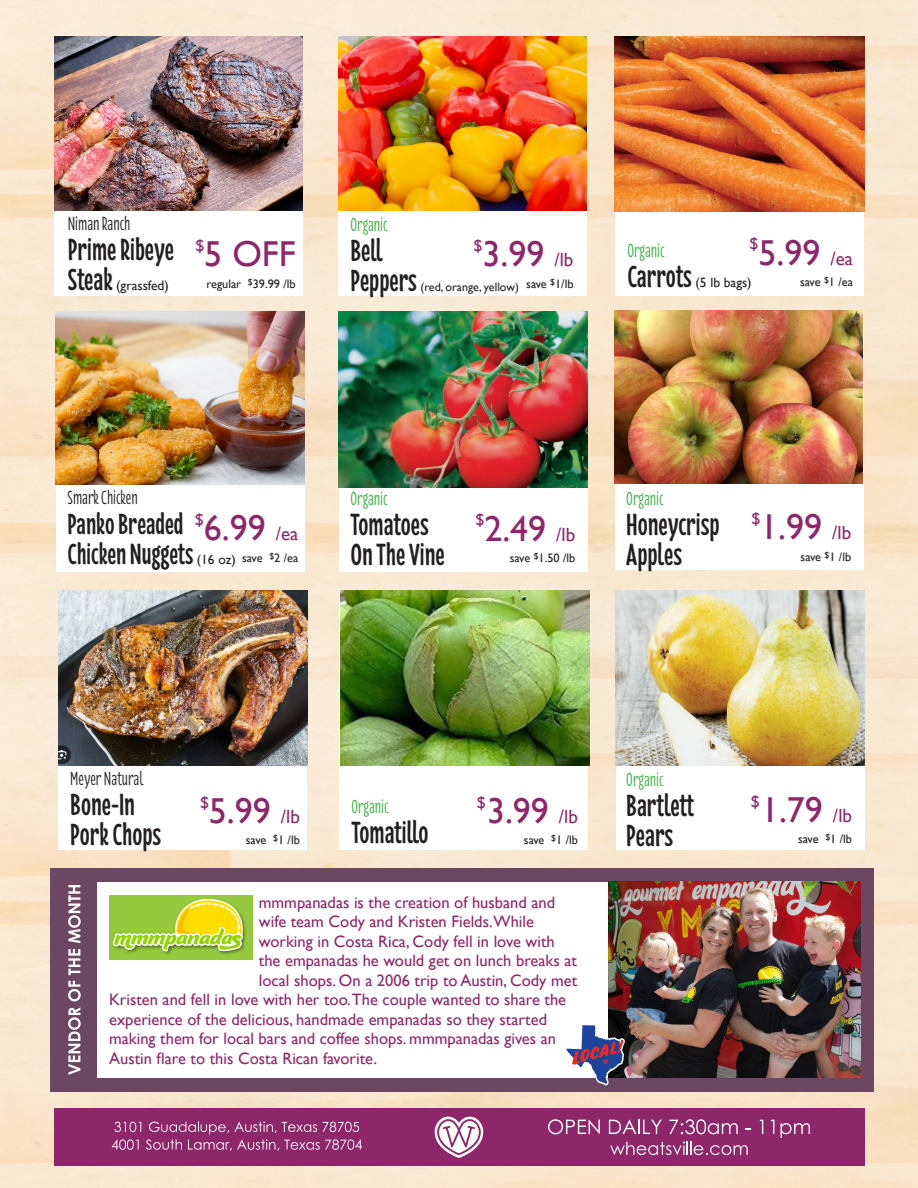
<style>
.page{position:relative;width:918px;height:1188px;background:#fff}
.page>*{position:absolute;margin:0;border:0;box-sizing:border-box;transform-origin:0 0}
.t1{font:36px "Gill Sans";color:#8d2769}
.t2{font:700 31.5px "Florence";color:#231f20}
.t3{font:700 30px "Florence";color:#231f20}
.t4{font:19.5px "Florence";color:#40ae49}
.t5{font:19.5px "Florence";color:#231f20}
.t6{font:16.5px/19.5px "Gill Sans";color:#8d2769}
.t7{font:13.5px "Gill Sans";color:#231f20}
.t8{font:12.3px "Gill Sans";color:#231f20}
.t9{font:12px "Gill Sans";color:#231f20}
.s1{font-size:19.05px}
</style>
<div class="page">
<img style="left:0;top:0;width:918px;height:1188px">
<div style="left:54px;top:36px;width:248px;height:259px;background:#fff"></div>
<div style="left:56px;top:312px;width:249px;height:259px;background:#fff"></div>
<div style="left:338px;top:37px;width:248px;height:259px;background:#fff"></div>
<div style="left:339px;top:312px;width:249px;height:259px;background:#fff"></div>
<div style="left:339px;top:591px;width:249px;height:259px;background:#fff"></div>
<div style="left:59px;top:591px;width:248px;height:259px;background:#fff"></div>
<div style="left:615px;top:36px;width:249px;height:259px;background:#fff"></div>
<div style="left:615px;top:311px;width:249px;height:259px;background:#fff"></div>
<div style="left:616px;top:591px;width:249px;height:259px;background:#fff"></div>
<img style="left:55px;top:312px;width:250px;height:173px">
<img style="left:338px;top:312px;width:249px;height:175px">
<img style="left:615px;top:36px;width:250px;height:176px">
<div style="left:54px;top:1109px;width:811px;height:57px;background:#8d2769"></div>
<svg style="left:434px;top:1117px;width:50px;height:41px"></svg>
<svg style="left:112px;top:1121px;width:250px;height:30px"></svg>
<svg style="left:548px;top:1119px;width:52px;height:15px"></svg>
<svg style="left:609px;top:1120px;width:53px;height:14px"></svg>
<svg style="left:669px;top:1119px;width:69px;height:15px"></svg>
<svg style="left:760px;top:1120px;width:3px;height:14px"></svg>
<svg style="left:771px;top:1120px;width:3px;height:14px"></svg>
<svg style="left:781px;top:1123px;width:29px;height:15px"></svg>
<svg style="left:610px;top:1142px;width:138px;height:13px"></svg>
<img style="left:338px;top:36px;width:248px;height:174px">
<div style="left:50px;top:868px;width:824px;height:224px;background:#6b4764"></div>
<div style="left:98px;top:882px;width:763px;height:196px;background:#fff"></div>
<svg style="left:68px;top:1007px;width:13px;height:68px"></svg>
<svg style="left:68px;top:981px;width:13px;height:20px"></svg>
<svg style="left:68px;top:949px;width:12px;height:26px"></svg>
<svg style="left:68px;top:885px;width:13px;height:58px"></svg>
<img style="left:54px;top:37px;width:248px;height:173px">
<img style="left:59px;top:591px;width:248px;height:175px">
<img style="left:340px;top:591px;width:249px;height:174px">
<img style="left:615px;top:591px;width:249px;height:174px">
<img style="left:609px;top:882px;width:252px;height:196px">
<img style="left:109px;top:896px;width:143px;height:64px">
<svg style="left:566px;top:1024px;width:59px;height:61px"></svg>
<img style="left:615px;top:311px;width:247px;height:172px">
<p class="t5" style="left:68px;top:208px;width:64px">Niman Ranch</p>
<p class="t2" style="left:68px;top:224px;width:108px">Prime Ribeye</p>
<p class="t2" style="left:68px;top:254px;width:46px">Steak</p>
<p class="t7" style="left:116px;top:278px;width:54px">(grassfed)</p>
<p class="t1" style="left:195px;top:233px;width:102px"><sup>$</sup> 5 OFF</p>
<p class="t8" style="left:207px;top:276px;width:91px">regular <sup>$</sup>39.99 /lb</p>
<p class="t4" style="left:350px;top:209px;width:39px">Organic</p>
<p class="t2" style="left:350px;top:225px;width:34px">Bell</p>
<p class="t2" style="left:350px;top:255px;width:68px">Peppers</p>
<p class="t1" style="left:474px;top:233px;width:101px"><sup>$</sup> 3.99 <span class="s1">/lb</span></p>
<p class="t8" style="left:526px;top:276px;width:49px">save <sup>$</sup>1/lb</p>
<p class="t9" style="left:421px;top:280px;width:100px">(red, orange, yellow)</p>
<p class="t1" style="left:750px;top:232px;width:105px"><sup>$</sup> 5.99 <span class="s1">/ea</span></p>
<p class="t8" style="left:800px;top:275px;width:54px">save <sup>$</sup>1 /ea</p>
<p class="t4" style="left:627px;top:235px;width:39px">Organic</p>
<p class="t2" style="left:627px;top:251px;width:66px">Carrots</p>
<p class="t7" style="left:696px;top:275px;width:58px">(5 lb bags)</p>
<p class="t5" style="left:68px;top:481px;width:72px">Smark Chicken</p>
<p class="t3" style="left:68px;top:499px;width:117px">Panko Breaded</p>
<p class="t3" style="left:68px;top:529px;width:127px">Chicken Nuggets</p>
<p class="t1" style="left:195px;top:507px;width:105px"><sup>$</sup> 6.99 <span class="s1">/ea</span></p>
<p class="t8" style="left:242px;top:550px;width:58px">save <sup>$</sup>2 /ea</p>
<p class="t7" style="left:197px;top:551px;width:41px">(16 oz)</p>
<p class="t4" style="left:350px;top:482px;width:39px">Organic</p>
<p class="t2" style="left:350px;top:499px;width:80px">Tomatoes</p>
<p class="t2" style="left:350px;top:529px;width:96px">On The Vine</p>
<p class="t1" style="left:475px;top:507px;width:101px"><sup>$</sup> 2.49 <span class="s1">/lb</span></p>
<p class="t8" style="left:510px;top:551px;width:67px">save <sup>$</sup>1.50 /lb</p>
<p class="t4" style="left:626px;top:483px;width:39px">Organic</p>
<p class="t2" style="left:626px;top:499px;width:95px">Honeycrisp</p>
<p class="t2" style="left:626px;top:529px;width:57px">Apples</p>
<p class="t1" style="left:751px;top:506px;width:101px"><sup>$</sup> 1.99 <span class="s1">/lb</span></p>
<p class="t8" style="left:801px;top:549px;width:52px">save <sup>$</sup>1 /lb</p>
<p class="t5" style="left:70px;top:763px;width:75px">Meyer Natural</p>
<p class="t2" style="left:70px;top:779px;width:66px">Bone-In</p>
<p class="t2" style="left:70px;top:809px;width:92px">Pork Chops</p>
<p class="t1" style="left:200px;top:790px;width:101px"><sup>$</sup> 5.99 <span class="s1">/lb</span></p>
<p class="t8" style="left:246px;top:833px;width:56px">save <sup>$</sup>1 /lb</p>
<p class="t4" style="left:351px;top:791px;width:39px">Organic</p>
<p class="t2" style="left:351px;top:807px;width:79px">Tomatillo</p>
<p class="t1" style="left:477px;top:790px;width:103px"><sup>$</sup>3.99 <span class="s1">/lb</span></p>
<p class="t8" style="left:524px;top:833px;width:56px">save <sup>$</sup>1 /lb</p>
<p class="t6" style="left:259px;top:893px;width:298px">mmmpanadas is the creation of husband and</p>
<p class="t6" style="left:259px;top:912px;width:277px">wife team Cody and Kristen Fields.While</p>
<p class="t6" style="left:259px;top:932px;width:297px">working in Costa Rica, Cody fell in love with</p>
<p class="t6" style="left:259px;top:951px;width:319px">the empanadas he would get on lunch breaks at</p>
<p class="t6" style="left:259px;top:971px;width:320px">local shops. On a 2006 trip to Austin, Cody met</p>
<p class="t6" style="left:109px;top:990px;width:459px">Kristen and fell in love with her too.The couple wanted to share the</p>
<p class="t6" style="left:109px;top:1010px;width:440px">experience of the delicious, handmade empanadas so they started</p>
<p class="t6" style="left:109px;top:1029px;width:449px">making them for local bars and coffee shops. mmmpanadas gives an<br>Austin flare to this Costa Rican favorite.</p>
<p class="t4" style="left:626px;top:764px;width:39px">Organic</p>
<p class="t2" style="left:626px;top:780px;width:69px">Bartlett</p>
<p class="t2" style="left:626px;top:810px;width:48px">Pears</p>
<p class="t1" style="left:751px;top:789px;width:103px"><sup>$</sup>1.79 <span class="s1">/lb</span></p>
<p class="t8" style="left:798px;top:832px;width:56px">save <sup>$</sup>1 /lb</p>
</div>
